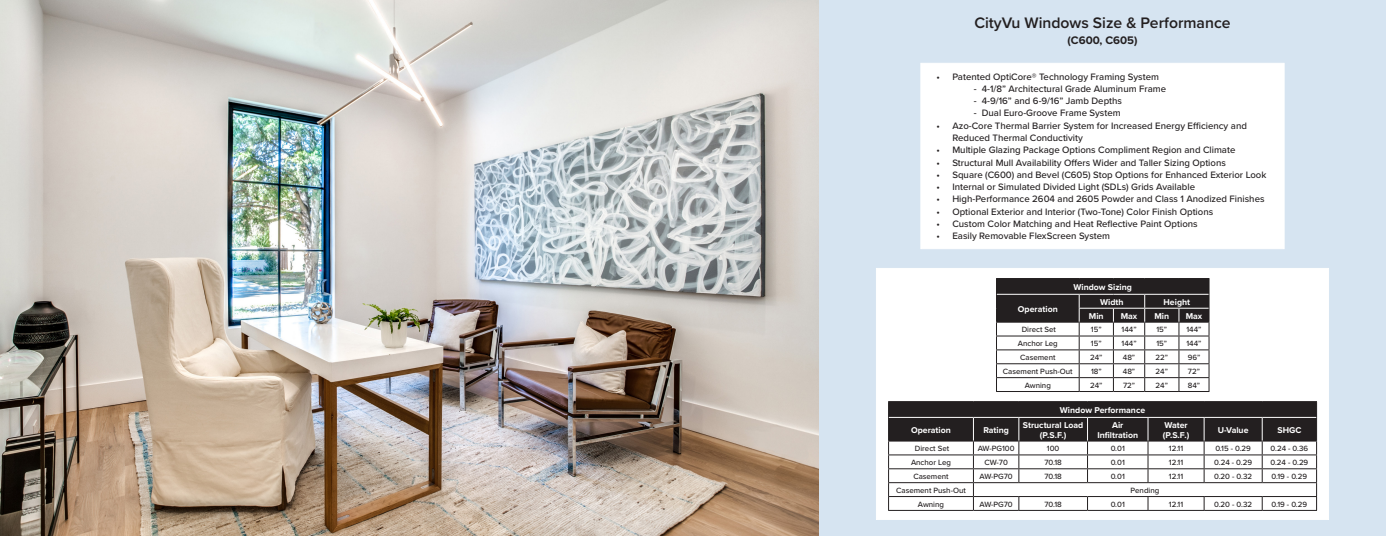
<style>
.page{position:relative;width:1386px;height:536px;background:#d6e4f1}
.page>*{position:absolute;margin:0;border:0;box-sizing:border-box;transform-origin:0 0}
.t1{font:600 15.75px "Proxima Nova";color:#231f20}
.t2{font:700 11.38px "Proxima Nova";color:#231f20}
.t3{font:500 9.62px/12.2px "Proxima Nova";color:#231f20}
.t4{font:700 8.75px/9.6px "Proxima Nova";color:#fff;text-align:center}
.t5{font:500 7.88px "Proxima Nova";color:#231f20}
</style>
<div class="page">
<img style="left:0;top:0;width:819px;height:536px">
<div style="left:876px;top:268px;width:453px;height:251px;background:#fff"></div>
<svg style="left:996px;top:278px;width:214px;height:113px"></svg>
<hr style="left:996px;top:391px;width:83px;height:1px;background:#231f20">
<hr style="left:1079px;top:391px;width:34px;height:1px;background:#231f20">
<hr style="left:1113px;top:391px;width:32px;height:1px;background:#231f20">
<hr style="left:1145px;top:391px;width:34px;height:1px;background:#231f20">
<hr style="left:1179px;top:391px;width:30px;height:1px;background:#231f20">
<hr style="left:1088px;top:510px;width:60px;height:1px;background:#231f20">
<hr style="left:1148px;top:510px;width:56px;height:1px;background:#231f20">
<svg style="left:888px;top:401px;width:429px;height:109px"></svg>
<hr style="left:888px;top:510px;width:85px;height:1px;background:#231f20">
<hr style="left:973px;top:510px;width:46px;height:1px;background:#231f20">
<hr style="left:1019px;top:510px;width:69px;height:1px;background:#231f20">
<hr style="left:1204px;top:510px;width:58px;height:1px;background:#231f20">
<hr style="left:1262px;top:510px;width:55px;height:1px;background:#231f20">
<hr style="left:889px;top:417px;width:84px;height:1px;background:#fff">
<hr style="left:973px;top:417px;width:46px;height:1px;background:#fff">
<hr style="left:1019px;top:417px;width:69px;height:1px;background:#fff">
<hr style="left:1088px;top:417px;width:60px;height:1px;background:#fff">
<hr style="left:1148px;top:417px;width:56px;height:1px;background:#fff">
<hr style="left:1204px;top:417px;width:58px;height:1px;background:#fff">
<hr style="left:1262px;top:417px;width:54px;height:1px;background:#fff">
<div style="left:920px;top:63px;width:365px;height:186px;background:#fff;border:1px solid #fff"></div>
<p class="t1" style="left:974px;top:11px;width:258px">CityVu Windows Size &amp; Performance</p>
<p class="t2" style="left:1068px;top:32px;width:71px">(C600, C605)</p>
<p class="t3" style="left:937px;top:70px;width:224px">• Patented OptiCore® Technology Framing System</p>
<p class="t3" style="left:974px;top:82px;width:194px">- 4-1/8” Architectural Grade Aluminum Frame</p>
<p class="t3" style="left:974px;top:94px;width:150px">- 4-9/16” and 6-9/16” Jamb Depths</p>
<p class="t3" style="left:974px;top:107px;width:148px">- Dual Euro-Groove Frame System</p>
<p class="t3" style="left:952px;top:119px;width:296px;text-indent:-16px">• Azo-Core Thermal Barrier System for Increased Energy Efficiency and<br>Reduced Thermal Conductivity</p>
<p class="t3" style="left:937px;top:143px;width:300px">• Multiple Glazing Package Options Compliment Region and Climate</p>
<p class="t3" style="left:937px;top:156px;width:291px">• Structural Mull Availability Offers Wider and Taller Sizing Options</p>
<p class="t3" style="left:937px;top:168px;width:331px">• Square (C600) and Bevel (C605) Stop Options for Enhanced Exterior Look</p>
<p class="t3" style="left:937px;top:180px;width:260px">• Internal or Simulated Divided Light (SDLs) Grids Available</p>
<p class="t3" style="left:937px;top:192px;width:329px">• High-Performance 2604 and 2605 Powder and Class 1 Anodized Finishes</p>
<p class="t3" style="left:937px;top:205px;width:278px">• Optional Exterior and Interior (Two-Tone) Color Finish Options</p>
<p class="t3" style="left:937px;top:217px;width:263px">• Custom Color Matching and Heat Reflective Paint Options</p>
<p class="t3" style="left:937px;top:229px;width:175px">• Easily Removable FlexScreen System</p>
<p class="t4" style="left:1018px;top:303px;width:41px">Operation</p>
<p class="t4" style="left:1074px;top:282px;width:60px">Window Sizing</p>
<p class="t4" style="left:1100px;top:297px;width:25px">Width</p>
<p class="t4" style="left:1164px;top:297px;width:28px">Height</p>
<p class="t4" style="left:1089px;top:310px;width:16px">Min</p>
<p class="t4" style="left:1121px;top:310px;width:18px">Max</p>
<p class="t4" style="left:1154px;top:310px;width:16px">Min</p>
<p class="t4" style="left:1186px;top:310px;width:18px">Max</p>
<p class="t5" style="left:1022px;top:323px;width:36px">Direct Set</p>
<p class="t5" style="left:1091px;top:323px;width:12px">15”</p>
<p class="t5" style="left:1122px;top:323px;width:17px">144”</p>
<p class="t5" style="left:1156px;top:323px;width:12px">15”</p>
<p class="t5" style="left:1186px;top:323px;width:17px">144”</p>
<p class="t5" style="left:1018px;top:337px;width:42px">Anchor Leg</p>
<p class="t5" style="left:1091px;top:337px;width:12px">15”</p>
<p class="t5" style="left:1122px;top:337px;width:17px">144”</p>
<p class="t5" style="left:1156px;top:337px;width:12px">15”</p>
<p class="t5" style="left:1186px;top:337px;width:17px">144”</p>
<p class="t5" style="left:1020px;top:351px;width:37px">Casement</p>
<p class="t5" style="left:1090px;top:351px;width:14px">24”</p>
<p class="t5" style="left:1123px;top:351px;width:14px">48”</p>
<p class="t5" style="left:1156px;top:351px;width:14px">22”</p>
<p class="t5" style="left:1188px;top:351px;width:14px">96”</p>
<p class="t5" style="left:1003px;top:365px;width:71px">Casement Push-Out</p>
<p class="t5" style="left:1091px;top:365px;width:12px">18”</p>
<p class="t5" style="left:1123px;top:365px;width:14px">48”</p>
<p class="t5" style="left:1156px;top:365px;width:14px">24”</p>
<p class="t5" style="left:1188px;top:365px;width:13px">72”</p>
<p class="t5" style="left:1025px;top:379px;width:28px">Awning</p>
<p class="t5" style="left:1090px;top:379px;width:14px">24”</p>
<p class="t5" style="left:1123px;top:379px;width:13px">72”</p>
<p class="t5" style="left:1156px;top:379px;width:14px">24”</p>
<p class="t5" style="left:1188px;top:379px;width:14px">84”</p>
<p class="t4" style="left:1060px;top:405px;width:87px">Window Performance</p>
<p class="t4" style="left:911px;top:424px;width:41px">Operation</p>
<p class="t4" style="left:983px;top:424px;width:27px">Rating</p>
<p class="t4" style="left:1023px;top:420px;width:62px">Structural Load (P.S.F.)</p>
<p class="t4" style="left:1112px;top:420px;width:13px">Air</p>
<p class="t4" style="left:1097px;top:429px;width:42px">Infiltration</p>
<p class="t4" style="left:1164px;top:420px;width:25px">Water</p>
<p class="t4" style="left:1163px;top:429px;width:28px">(P.S.F.)</p>
<p class="t4" style="left:1218px;top:424px;width:32px">U-Value</p>
<p class="t4" style="left:1277px;top:424px;width:25px">SHGC</p>
<p class="t5" style="left:915px;top:442px;width:36px">Direct Set</p>
<p class="t5" style="left:978px;top:442px;width:38px">AW-PG100</p>
<p class="t5" style="left:1047px;top:442px;width:14px">100</p>
<p class="t5" style="left:1111px;top:442px;width:16px">0.01</p>
<p class="t5" style="left:1169px;top:442px;width:16px">12.11</p>
<p class="t5" style="left:1215px;top:442px;width:37px">0.15 - 0.29</p>
<p class="t5" style="left:1271px;top:442px;width:39px">0.24 - 0.36</p>
<p class="t5" style="left:911px;top:456px;width:42px">Anchor Leg</p>
<p class="t5" style="left:984px;top:456px;width:25px">CW-70</p>
<p class="t5" style="left:1045px;top:456px;width:19px">70.18</p>
<p class="t5" style="left:1111px;top:456px;width:16px">0.01</p>
<p class="t5" style="left:1169px;top:456px;width:16px">12.11</p>
<p class="t5" style="left:1214px;top:456px;width:39px">0.24 - 0.29</p>
<p class="t5" style="left:1270px;top:456px;width:39px">0.24 - 0.29</p>
<p class="t5" style="left:913px;top:470px;width:37px">Casement</p>
<p class="t5" style="left:980px;top:470px;width:35px">AW-PG70</p>
<p class="t5" style="left:1045px;top:470px;width:19px">70.18</p>
<p class="t5" style="left:1111px;top:470px;width:16px">0.01</p>
<p class="t5" style="left:1169px;top:470px;width:16px">12.11</p>
<p class="t5" style="left:1214px;top:470px;width:39px">0.20 - 0.32</p>
<p class="t5" style="left:1272px;top:470px;width:37px">0.19 - 0.29</p>
<p class="t5" style="left:896px;top:484px;width:71px">Casement Push-Out</p>
<p class="t5" style="left:1131px;top:484px;width:30px">Pending</p>
<p class="t5" style="left:918px;top:498px;width:28px">Awning</p>
<p class="t5" style="left:980px;top:498px;width:35px">AW-PG70</p>
<p class="t5" style="left:1045px;top:498px;width:19px">70.18</p>
<p class="t5" style="left:1111px;top:498px;width:16px">0.01</p>
<p class="t5" style="left:1169px;top:498px;width:16px">12.11</p>
<p class="t5" style="left:1214px;top:498px;width:39px">0.20 - 0.32</p>
<p class="t5" style="left:1272px;top:498px;width:37px">0.19 - 0.29</p>
</div>
